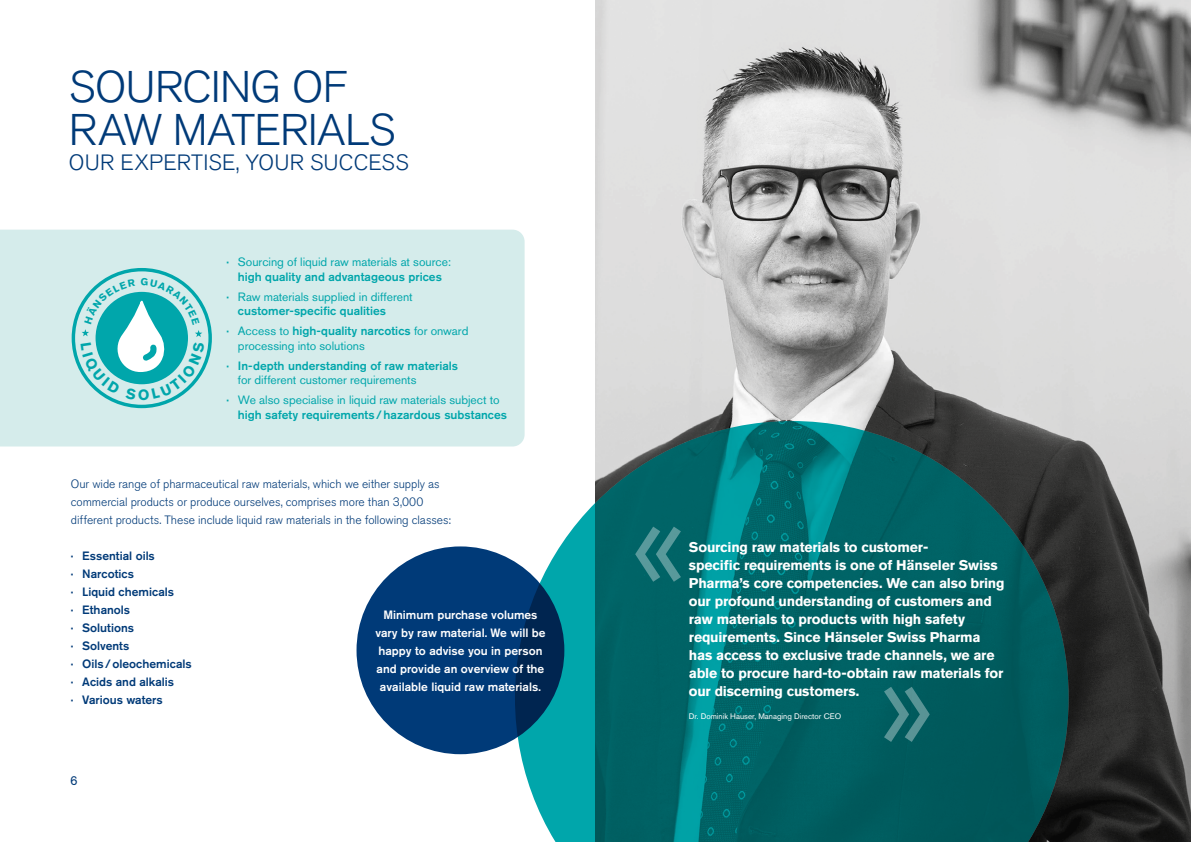
<style>
.page{position:relative;width:1191px;height:842px;background:#fff}
.page>*{position:absolute;margin:0;border:0;box-sizing:border-box;transform-origin:0 0}
.t1{font:300 44px/43px "Akzidenz Grotesk Pro";letter-spacing:-.015em;color:#003a78}
.t2{font:300 22px "Akzidenz Grotesk Pro";letter-spacing:.01em;color:#003a78}
.t3{font:700 14px/18px "Akzidenz Grotesk Pro";letter-spacing:-.015em;color:#fff}
.t4{font:13px "Akzidenz Grotesk Pro";color:#003a78}
.t5{font:12px/14.4px "Akzidenz Grotesk Pro";color:#00a6ab}
.t6{font:300 12px/18px "Akzidenz Grotesk Pro";letter-spacing:-.005em;color:#003a78}
.t7{font:500 12px/18px "Akzidenz Grotesk Pro";color:#fff;text-align:center}
.t8{font:500 12px/18px "Akzidenz Grotesk Pro";color:#003a78}
.t9{font:500 12px "Akzidenz Grotesk Pro";color:#00a6ab}
.t10{font:8px "Akzidenz Grotesk Pro";color:#fff}
.s1{font-weight:500}
</style>
<div class="page">
<img style="left:595px;top:0;width:596px;height:842px">
<svg style="left:515px;top:421px;width:553px;height:421px;background:#167072"></svg>
<div style="left:0;top:230px;width:524px;height:216px;background:#d5eceb"></div>
<svg style="left:884px;top:687px;width:45px;height:55px;background:#247274"></svg>
<svg style="left:356px;top:546px;width:208px;height:208px;background:#023873"></svg>
<div style="left:72px;top:268px;width:140px;height:140px;border:3px solid #00a6ab;border-radius:50%"></div>
<svg style="left:635px;top:527px;width:46px;height:55px;background:#23797b"></svg>
<svg style="left:81px;top:278px;width:124px;height:122px;background:#8ed5d6"></svg>
<h1 class="t1" style="left:69px;top:66px;width:328px">SOURCING OF<br>RAW MATERIALS</h1>
<h2 class="t2" style="left:69px;top:148px;width:341px">OUR EXPERTISE, YOUR SUCCESS</h2>
<p class="t5" style="left:227px;top:255px;width:226px;text-align:center"><span class="s1">·</span> Sourcing of liquid raw materials at source: <span class="s1">high quality and advantageous prices</span></p>
<p class="t5" style="left:238px;top:289px;width:176px;text-indent:-11px"><span class="s1">·</span> Raw materials supplied in different <span class="s1">customer-specific qualities</span></p>
<p class="t5" style="left:238px;top:324px;width:232px;text-indent:-11px"><span class="s1">·</span> Access to <span class="s1">high-quality narcotics</span> for onward processing into solutions</p>
<p class="t9" style="left:227px;top:358px;width:233px">· In-depth understanding of raw materials</p>
<p class="t5" style="left:227px;top:370px;width:274px;line-height:20.1px;text-indent:11px">for different customer requirements<br><span class="s1">·</span> We also specialise in liquid raw materials subject to</p>
<p class="t9" style="left:238px;top:407px;width:271px">high safety requirements/hazardous substances</p>
<p class="t6" style="left:71px;top:475px;width:381px">Our wide range of pharmaceutical raw materials, which we either supply as commercial products or produce ourselves, comprises more than 3,000 different products. These include liquid raw materials in the following classes:</p>
<p class="t8" style="left:71px;top:547px;width:122px">· Essential oils<br>· Narcotics<br>· Liquid chemicals<br>· Ethanols<br>· Solutions<br>· Solvents<br>· Oils/oleochemicals · Acids and alkalis<br>· Various waters</p>
<p class="t7" style="left:375px;top:605px;width:172px">Minimum purchase volumes vary by raw material. We will be happy to advise you in person and provide an overview of the available liquid raw materials.</p>
<p class="t4" style="left:70px;top:772px;width:9px">6</p>
<p class="t3" style="left:689px;top:538px;width:317px">Sourcing raw materials to customer-<br>specific requirements is one of Hänseler Swiss Pharma’s core competencies. We can also bring our profound understanding of customers and raw materials to products with high safety requirements. Since Hänseler Swiss Pharma has access to exclusive trade channels, we are able to procure hard-to-obtain raw materials for our discerning customers.</p>
<p class="t10" style="left:689px;top:711px;width:154px">Dr. Dominik Hauser, Managing Director CEO</p>
</div>
